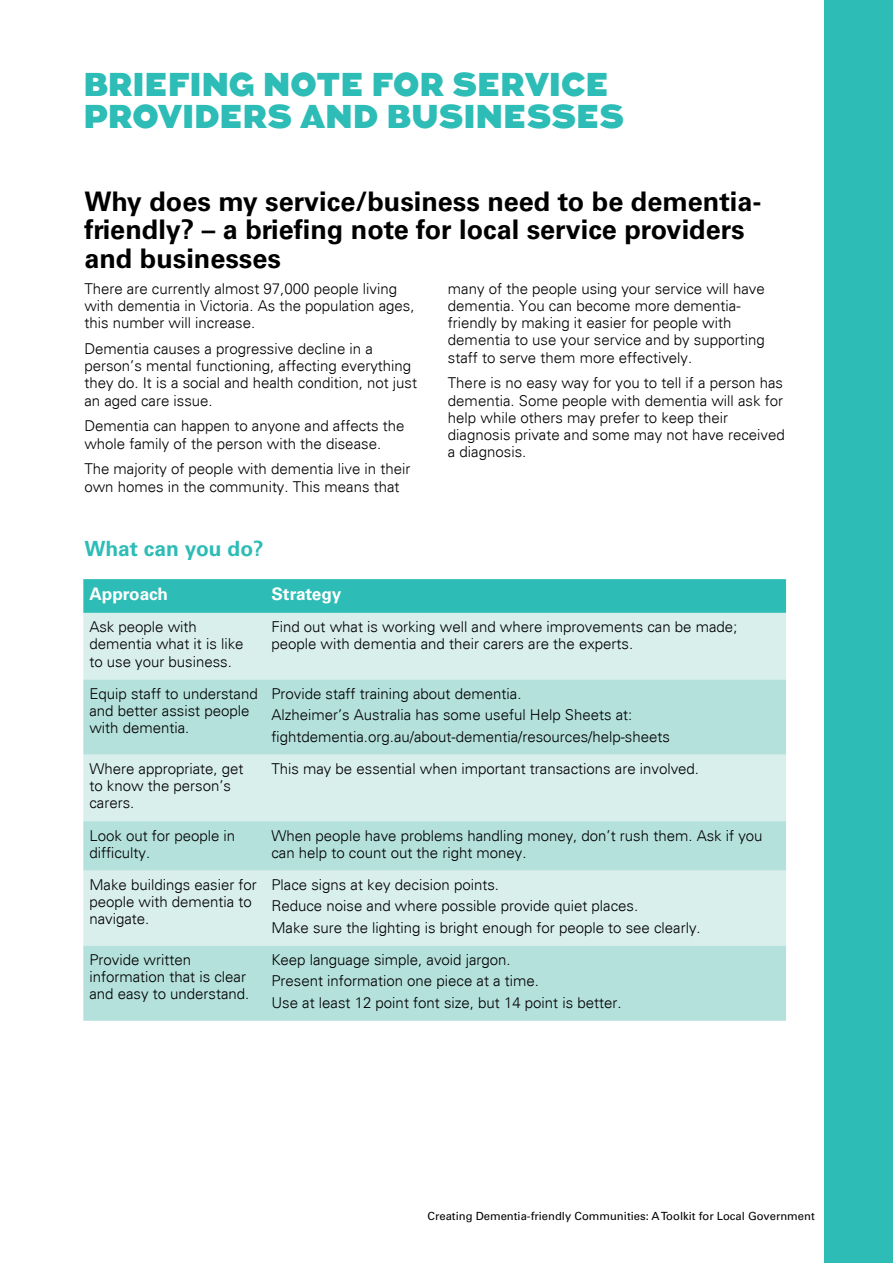
<style>
.page{position:relative;width:893px;height:1263px;background:#fff}
.page>*{position:absolute;margin:0;border:0;box-sizing:border-box;transform-origin:0 0}
.t1{font:900 33px/31.5px "Augustus";letter-spacing:-.005em;color:#2dbcb6}
.t2{font:700 27px/28.5px "Univers LT Std";color:#000}
.t3{font:700 21px "Univers LT Std";color:#2dbcb6}
.t4{font:700 17.25px "Univers LT Std";color:#fff}
.t5{font:300 15px/17.2px "Univers";color:#000}
.t6{font:11.25px "Univers LT Std";color:#000}
</style>
<div class="page">
<div style="left:825px;top:0;width:68px;height:1263px;background:#2dbcb6"></div>
<div style="left:83px;top:579px;width:703px;height:34px;background:#2dbcb6"></div>
<div style="left:83px;top:613px;width:703px;height:66px;background:#d8efec"></div>
<svg style="left:83px;top:679px;width:703px;height:342px;background:#c3e6e3"></svg>
<h1 class="t1" style="left:83px;top:69px;width:542px">BRIEFING NOTE FOR SERVICE<br>PROVIDERS AND BUSINESSES</h1>
<h2 class="t2" style="left:84px;top:187px;width:678px">Why does my service/business need to be dementia&shy;friendly? – a briefing note for local service providers and businesses</h2>
<p class="t5" style="left:84px;top:280px;width:332px">There are currently almost 97,000 people living with dementia in Victoria. As the population ages, this number will increase.</p>
<p class="t5" style="left:84px;top:340px;width:334px">Dementia causes a progressive decline in a person’s mental functioning, affecting everything they do. It is a social and health condition, not just an aged care issue.</p>
<p class="t5" style="left:84px;top:417px;width:322px">Dementia can happen to anyone and affects the whole family of the person with the disease.</p>
<p class="t5" style="left:84px;top:460px;width:327px">The majority of people with dementia live in their own homes in the community. This means that</p>
<p class="t5" style="left:448px;top:280px;width:318px">many of the people using your service will have dementia. You can become more dementia&shy;friendly by making it easier for people with dementia to use your service and by supporting staff to serve them more effectively.</p>
<p class="t5" style="left:448px;top:374px;width:338px">There is no easy way for you to tell if a person has dementia. Some people with dementia will ask for help while others may prefer to keep their diagnosis private and some may not have received a diagnosis.</p>
<h3 class="t3" style="left:84px;top:536px;width:181px">What can you do?</h3>
<p class="t4" style="left:89px;top:584px;width:80px">Approach</p>
<p class="t4" style="left:271px;top:584px;width:71px">Strategy</p>
<p class="t5" style="left:89px;top:618px;width:156px">Ask people with dementia what it is like to use your business.</p>
<p class="t5" style="left:271px;top:618px;width:467px">Find out what is working well and where improvements can be made; people with dementia and their carers are the experts.</p>
<p class="t5" style="left:89px;top:685px;width:170px">Equip staff to understand and better assist people with dementia.</p>
<p class="t5" style="left:271px;top:683px;width:400px;line-height:21.5px">Provide staff training about dementia.<br>Alzheimer’s Australia has some useful Help Sheets at: fightdementia.org.au/about-dementia/resources/help-sheets</p>
<p class="t5" style="left:89px;top:760px;width:156px">Where appropriate, get to know the person’s carers.</p>
<p class="t5" style="left:271px;top:760px;width:429px">This may be essential when important transactions are involved.</p>
<p class="t5" style="left:89px;top:826px;width:147px">Look out for people in difficulty.</p>
<p class="t5" style="left:271px;top:826px;width:493px">When people have problems handling money, don’t rush them. Ask if you can help to count out the right money.</p>
<p class="t5" style="left:89px;top:876px;width:169px">Make buildings easier for people with dementia to navigate.</p>
<p class="t5" style="left:271px;top:874px;width:431px;line-height:21.5px">Place signs at key decision points.<br>Reduce noise and where possible provide quiet places.<br>Make sure the lighting is bright enough for people to see clearly.</p>
<p class="t5" style="left:89px;top:951px;width:162px">Provide written information that is clear and easy to understand.</p>
<p class="t5" style="left:271px;top:949px;width:352px;line-height:21.5px">Keep language simple, avoid jargon.<br>Present information one piece at a time.<br>Use at least 12 point font size, but 14 point is better.</p>
<p class="t6" style="left:428px;top:1210px;width:389px">Creating Dementia-friendly Communities: A Toolkit for Local Government</p>
</div>
